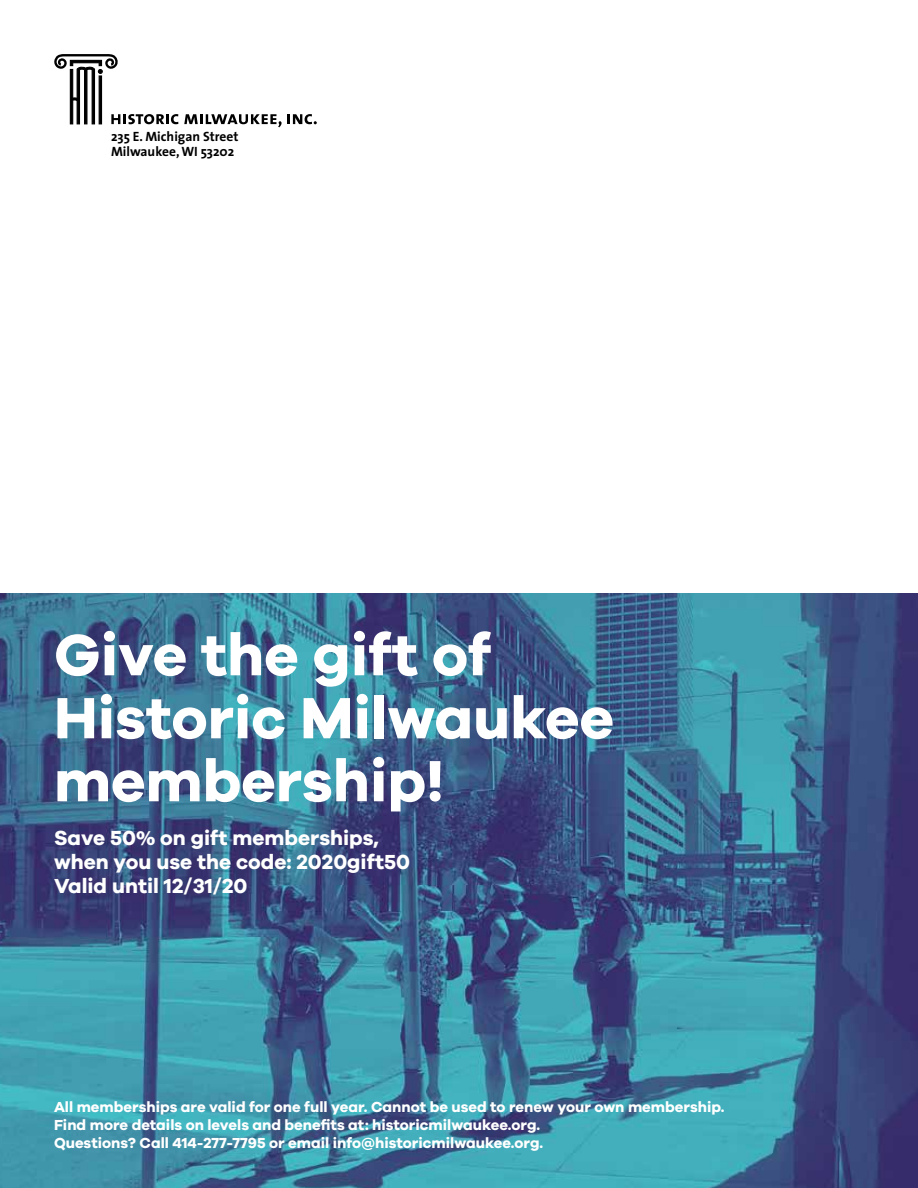
<style>
.page{position:relative;width:918px;height:1188px;background:#fff}
.page>*{position:absolute;margin:0;border:0;box-sizing:border-box;transform-origin:0 0}
.t1{font:700 60px/63px "Galano Grotesque DEMO";color:#fff}
.t2{font:700 21px/24px "Galano Grotesque DEMO";color:#fff}
.t3{font:700 15px/18px "Galano Grotesque DEMO";color:#fff}
.t4{font:700 13.5px/15px "The Sans";color:#000}
.s1{font-family:"Myriad Pro";font-weight:900}
</style>
<div class="page">
<svg style="left:54px;top:54px;width:124px;height:70px"></svg>
<svg style="left:184px;top:114px;width:133px;height:13px"></svg>
<img style="left:0;top:594px;width:918px;height:594px">
<p class="t4" style="left:111px;top:128px;width:129px">235 E. Michigan Street<br>Milwaukee, WI 53202</p>
<h1 class="t1" style="left:54px;top:626px;width:562px">Give the gift of<br>Historic Milwaukee membership!</h1>
<h2 class="t2" style="left:54px;top:827px;width:358px">Save 50<span class="s1">%</span> on gift memberships, when you use the code: 2020gift50<br>Valid until 12/31/20</h2>
<p class="t3" style="left:54px;top:1098px;width:672px">All memberships are valid for one full year. Cannot be used to renew your own membership.<br>Find more details on levels and benefits at: historicmilwaukee.org.<br>Questions? Call 414-277-7795 or email info@historicmilwaukee.org.</p>
</div>
